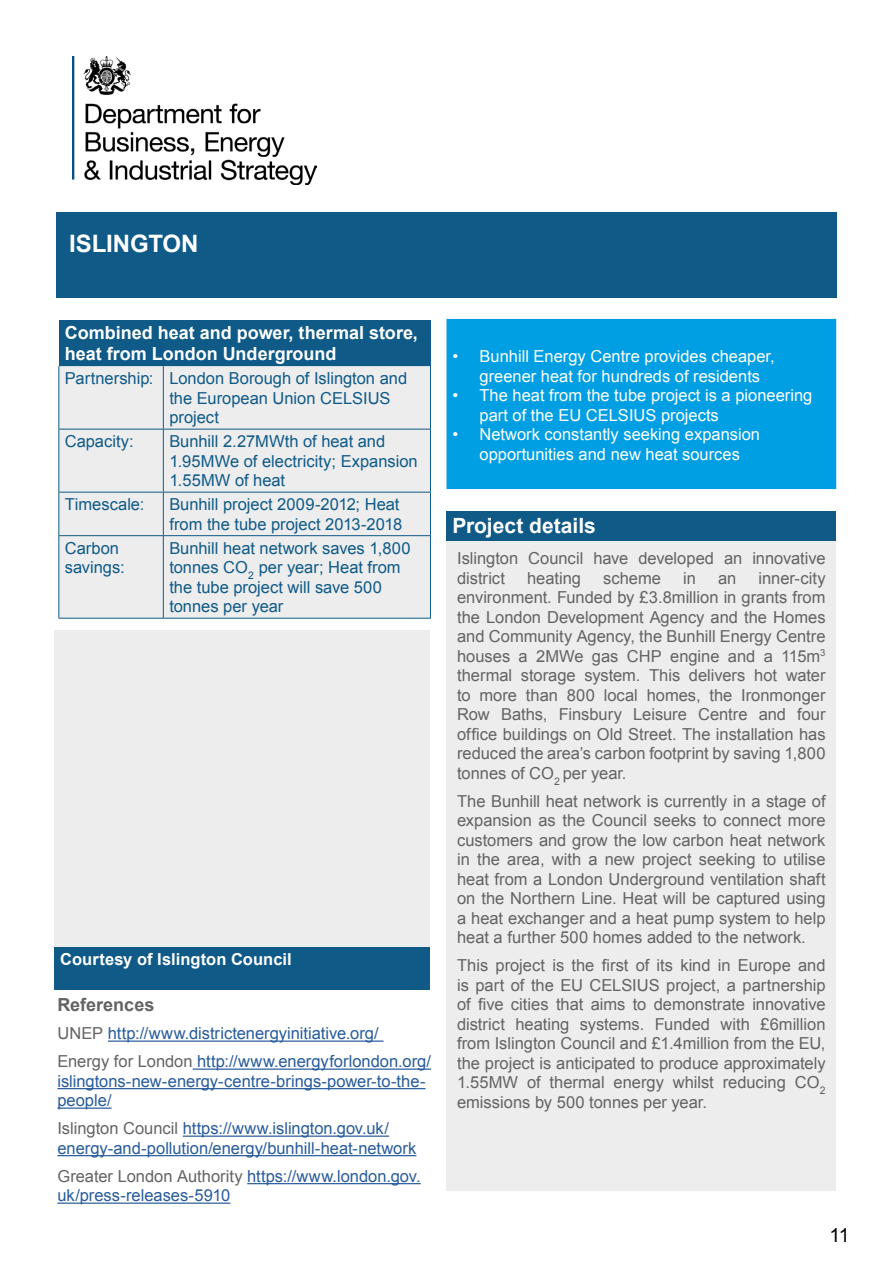
<style>
.page{position:relative;width:893px;height:1263px;background:#fff}
.page>*{position:absolute;margin:0;border:0;box-sizing:border-box;transform-origin:0 0}
.t1{font:700 24px "Arial";letter-spacing:-.005em;color:#fff}
.t2{font:700 21px "Arial";color:#fff}
.t3{font:19.5px "Arial";color:#000}
.t4{font:700 18px/21px "Arial";color:#fff}
.t5{font:700 18px "Arial";color:#646363}
.t6{font:16.5px/19.5px "Arial";color:#646363;text-align:justify}
.t7{font:16.5px/19.5px "Arial";color:#0f5a87}
.t8{font:16.5px/19.5px "Arial";color:#275b9b}
.t9{font:16.5px/19.5px "Arial";color:#fff}
.t10{font:700 16.5px "Arial";color:#fff}
.s1{color:#646363}
</style>
<div class="page">
<img style="left:72px;top:57px;width:245px;height:128px">
<div style="left:56px;top:213px;width:781px;height:85px;background:#0f5a87"></div>
<div style="left:446px;top:511px;width:390px;height:30px;background:#0f5a87"></div>
<div style="left:446px;top:541px;width:390px;height:650px;background:#ededed"></div>
<div style="left:446px;top:319px;width:390px;height:170px;background:#009fe3"></div>
<hr style="left:108px;top:1040px;width:275px;height:2px;background:#275b9b">
<hr style="left:193px;top:1068px;width:238px;height:2px;background:#275b9b">
<hr style="left:57px;top:1088px;width:368px;height:1px;background:#275b9b">
<hr style="left:57px;top:1107px;width:55px;height:2px;background:#275b9b">
<hr style="left:183px;top:1135px;width:206px;height:2px;background:#275b9b">
<hr style="left:57px;top:1155px;width:359px;height:1px;background:#275b9b">
<hr style="left:247px;top:1183px;width:174px;height:1px;background:#275b9b">
<hr style="left:57px;top:1202px;width:173px;height:2px;background:#275b9b">
<div style="left:59px;top:320px;width:371px;height:46px;background:#0f5a87"></div>
<div style="left:59px;top:366px;width:371px;height:252px;background:#ededed"></div>
<hr style="left:430px;top:536px;width:1px;height:82px;background:#0f5a87">
<hr style="left:163px;top:618px;width:268px;height:1px;background:#0f5a87">
<hr style="left:430px;top:492px;width:1px;height:43px;background:#0f5a87">
<hr style="left:58px;top:535px;width:105px;height:1px;background:#0f5a87">
<hr style="left:163px;top:535px;width:268px;height:1px;background:#0f5a87">
<hr style="left:430px;top:429px;width:1px;height:63px;background:#0f5a87">
<hr style="left:58px;top:492px;width:105px;height:1px;background:#0f5a87">
<hr style="left:163px;top:492px;width:268px;height:1px;background:#0f5a87">
<hr style="left:430px;top:366px;width:1px;height:63px;background:#0f5a87">
<hr style="left:58px;top:429px;width:105px;height:1px;background:#0f5a87">
<hr style="left:163px;top:429px;width:268px;height:1px;background:#0f5a87">
<hr style="left:58px;top:366px;width:1px;height:63px;background:#0f5a87">
<hr style="left:163px;top:366px;width:1px;height:63px;background:#0f5a87">
<hr style="left:58px;top:429px;width:1px;height:63px;background:#0f5a87">
<hr style="left:163px;top:429px;width:1px;height:63px;background:#0f5a87">
<hr style="left:58px;top:492px;width:1px;height:43px;background:#0f5a87">
<hr style="left:163px;top:492px;width:1px;height:43px;background:#0f5a87">
<hr style="left:58px;top:536px;width:1px;height:82px;background:#0f5a87">
<hr style="left:163px;top:536px;width:1px;height:82px;background:#0f5a87">
<hr style="left:58px;top:618px;width:105px;height:1px;background:#0f5a87">
<div style="left:54px;top:630px;width:376px;height:317px;background:#ededed"></div>
<div style="left:54px;top:947px;width:376px;height:42px;background:#0f5a87"></div>
<h1 class="t1" style="left:69px;top:228px;width:131px">ISLINGTON</h1>
<p class="t4" style="left:65px;top:323px;width:355px">Combined heat and power, thermal store, heat from London Underground</p>
<p class="t7" style="left:169px;top:369px;width:239px;text-indent:-104px">Partnership: London Borough of Islington and the European Union CELSIUS project</p>
<p class="t7" style="left:65px;top:432px;width:70px">Capacity:</p>
<p class="t7" style="left:169px;top:432px;width:250px">Bunhill 2.27MWth of heat and<br>1.95MWe of electricity; Expansion<br>1.55MW of heat</p>
<p class="t7" style="left:65px;top:495px;width:81px">Timescale:</p>
<p class="t7" style="left:169px;top:495px;width:234px">Bunhill project 2009-2012; Heat from the tube project 2013-2018</p>
<p class="t7" style="left:65px;top:538px;width:61px">Carbon savings:</p>
<p class="t7" style="left:169px;top:538px;width:243px">Bunhill heat network saves 1,800 tonnes CO<sub>2</sub> per year; Heat from the tube project will save 500 tonnes per year</p>
<p class="t10" style="left:60px;top:948px;width:233px">Courtesy of Islington Council</p>
<p class="t5" style="left:57px;top:993px;width:99px">References</p>
<p class="t8" style="left:57px;top:1020px;width:375px;line-height:28px"><span class="s1">UNEP</span> http://www.districtenergyinitiative.org/<br><span class="s1">Energy for London</span> http://www.energyforlondon.org/</p>
<p class="t8" style="left:57px;top:1071px;width:370px">islingtons-new-energy-centre-brings-power-to-the&shy;people/</p>
<p class="t8" style="left:57px;top:1119px;width:361px"><span class="s1">Islington Council</span> https://www.islington.gov.uk/ energy-and-pollution/energy/bunhill-heat-network</p>
<p class="t8" style="left:57px;top:1166px;width:365px"><span class="s1">Greater London Authority</span> https://www.london.gov. uk/press-releases-5910</p>
<p class="t9" style="left:479px;top:347px;width:297px;text-indent:-27px">• Bunhill Energy Centre provides cheaper, greener heat for hundreds of residents</p>
<p class="t9" style="left:479px;top:386px;width:334px;text-indent:-27px">• The heat from the tube project is a pioneering part of the EU CELSIUS projects</p>
<p class="t9" style="left:452px;top:425px;width:309px;text-align:center">• Network constantly seeking expansion opportunities and new heat sources</p>
<p class="t2" style="left:452px;top:511px;width:145px">Project details</p>
<p class="t6" style="left:457px;top:549px;width:370px">Islington Council have developed an innovative district</p>
<p class="t6" style="left:457px;top:568px;width:370px;text-indent:301px">inner-city environment. Funded by £3.8million in grants from the London Development Agency and the Homes and Community Agency, the Bunhill Energy Centre houses a 2MWe gas CHP engine and a 115m<sup>3 </sup>thermal storage system. This delivers hot water to more than 800 local homes, the Ironmonger Row Baths, Finsbury Leisure Centre and four office buildings on Old Street. The installation has reduced the area’s carbon footprint by saving 1,800 tonnes of CO<sub>2</sub> per year.</p>
<p class="t6" style="left:457px;top:791px;width:370px">The Bunhill heat network is currently in a stage of expansion as the Council seeks to connect more customers and grow the low carbon heat network in the area, with a new project seeking to utilise heat from a London Underground ventilation shaft on the Northern Line. Heat will be captured using a heat exchanger and a heat pump system to help heat a further 500 homes added to the network.</p>
<p class="t6" style="left:457px;top:956px;width:370px">This project is the first of its kind in Europe and is part of the EU CELSIUS project, a partnership of five cities that aims to demonstrate innovative district heating systems. Funded with £6million from Islington Council and £1.4million from the EU, the project is anticipated to produce approximately 1.55MW of thermal energy whilst reducing CO<sub>2 </sub>emissions by 500 tonnes per year.</p>
<p class="t6" style="left:527px;top:568px;width:55px">heating</p>
<p class="t6" style="left:603px;top:568px;width:59px">scheme</p>
<p class="t6" style="left:683px;top:568px;width:14px">in</p>
<p class="t6" style="left:718px;top:568px;width:20px">an</p>
<p class="t3" style="left:829px;top:1222px;width:22px">11</p>
</div>
